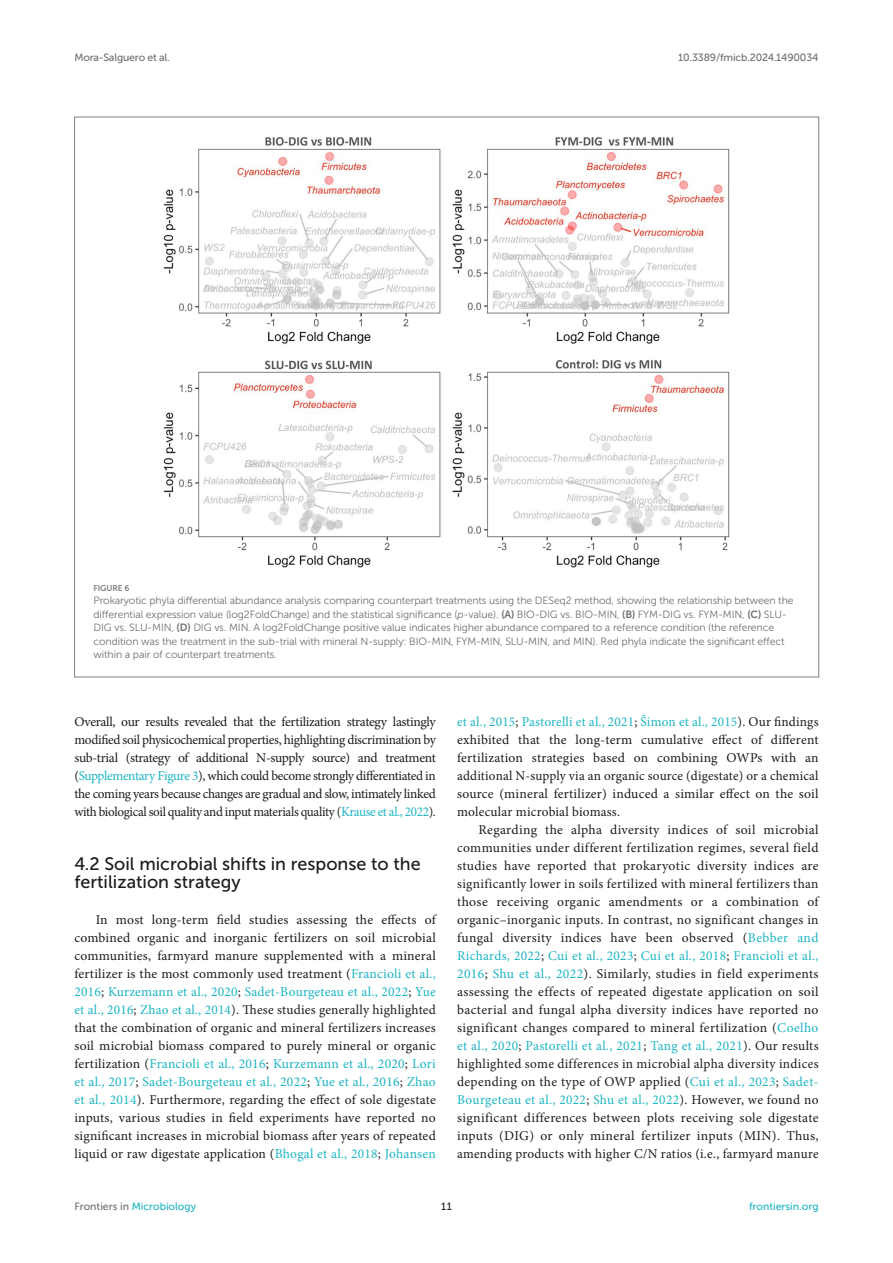
<style>
.page{position:relative;width:893px;height:1263px;background:#fff}
.page>*{position:absolute;margin:0;border:0;box-sizing:border-box;transform-origin:0 0}
.HEAD_2{font:18px/18px "Museo Sans 500";color:#1b1c1b}
.TEXT{font:13.5px/18px "Minion Pro";letter-spacing:.015em;color:#1b1c1b;text-align:justify}
.FIG_LEG{font:10.5px/13.5px "Museo Sans 300";letter-spacing:-.01em;color:#706f70}
.t1{font:10.5px "Museo Sans 500";letter-spacing:-.015em;color:#706f70}
.t2{font:10.5px "Museo Sans 500";color:#1db5c3}
.t3{font:10.5px "Museo Sans 500";color:#1b1c1b}
.FIG_HD{font:8.25px "Museo Sans 700";letter-spacing:-.01em;color:#7e7f7f}
.s1{font-style:italic}
.s2{font-family:"Museo Sans 700"}
.s3{color:#1db5c3}
.s4{color:#706f70}
</style>
<div class="page">
<img style="left:163px;top:137px;width:567px;height:431px">
<p class="t1" style="left:74px;top:51px;width:97px">Mora-Salguero et al.</p>
<p class="t1" style="left:678px;top:51px;width:142px">10.3389/fmicb.2024.1490034</p>
<p class="FIG_HD" style="left:94px;top:583px;width:37px">FIGURE 6</p>
<p class="FIG_LEG" style="left:94px;top:594px;width:702px">Prokaryotic phyla differential abundance analysis comparing counterpart treatments using the DESeq2 method, showing the relationship between the differential expression value (log2FoldChange) and the statistical significance (<span class="s1">p</span>-value). <span class="s2">(A)</span> BIO-DIG vs. BIO-MIN, <span class="s2">(B)</span> FYM-DIG vs. FYM-MIN, <span class="s2">(C)</span> SLU-DIG vs. SLU-MIN, <span class="s2">(D)</span> DIG vs. MIN. A log2FoldChange positive value indicates higher abundance compared to a reference condition (the reference condition was the treatment in the sub-trial with mineral N-supply: BIO-MIN, FYM-MIN, SLU-MIN, and MIN). Red phyla indicate the significant effect within a pair of counterpart treatments.</p>
<p class="TEXT" style="left:74px;top:713px;width:363px">Overall, our results revealed that the fertilization strategy lastingly modified soil physicochemical properties, highlighting discrimination by sub-trial (strategy of additional N-supply source) and treatment (<span class="s3">Supplementary Figure 3</span>), which could become strongly differentiated in the coming years because changes are gradual and slow, intimately linked with biological soil quality and input materials quality (<span class="s3">Krause et al., 2022</span>).</p>
<p class="HEAD_2" style="left:74px;top:855px;width:348px">4.2 Soil microbial shifts in response to the fertilization strategy</p>
<p class="TEXT" style="left:74px;top:911px;width:363px;text-indent:21px">In most long-term field studies assessing the effects of combined organic and inorganic fertilizers on soil microbial communities, farmyard manure supplemented with a mineral fertilizer is the most commonly used treatment (<span class="s3">Francioli et al., 2016</span>; <span class="s3">Kurzemann et al., 2020</span>; <span class="s3">Sadet-Bourgeteau et al., 2022</span>; <span class="s3">Yue et al., 2016</span>; <span class="s3">Zhao et al., 2014</span>). These studies generally highlighted that the combination of organic and mineral fertilizers increases soil microbial biomass compared to purely mineral or organic fertilization (<span class="s3">Francioli et al., 2016</span>; <span class="s3">Kurzemann et al., 2020</span>; <span class="s3">Lori et al., 2017</span>; <span class="s3">Sadet-Bourgeteau et al., 2022</span>; <span class="s3">Yue et al., 2016</span>; <span class="s3">Zhao et al., 2014</span>). Furthermore, regarding the effect of sole digestate inputs, various studies in field experiments have reported no significant increases in microbial biomass after years of repeated liquid or raw digestate application (<span class="s3">Bhogal et al., 2018</span>; <span class="s3">Johansen</span></p>
<p class="TEXT" style="left:457px;top:713px;width:363px"><span class="s3">et al., 2015</span>; <span class="s3">Pastorelli et al., 2021</span>; <span class="s3">Šimon et al., 2015</span>). Our findings exhibited that the long-term cumulative effect of different fertilization strategies based on combining OWPs with an additional N-supply via an organic source (digestate) or a chemical source (mineral fertilizer) induced a similar effect on the soil molecular microbial biomass.</p>
<p class="TEXT" style="left:457px;top:821px;width:363px;text-indent:21px">Regarding the alpha diversity indices of soil microbial communities under different fertilization regimes, several field studies have reported that prokaryotic diversity indices are significantly lower in soils fertilized with mineral fertilizers than those receiving organic amendments or a combination of organic–inorganic inputs. In contrast, no significant changes in fungal diversity indices have been observed (<span class="s3">Bebber and Richards, 2022</span>; <span class="s3">Cui et al., 2023</span>; <span class="s3">Cui et al., 2018</span>; <span class="s3">Francioli et al., 2016</span>; <span class="s3">Shu et al., 2022</span>). Similarly, studies in field experiments assessing the effects of repeated digestate application on soil bacterial and fungal alpha diversity indices have reported no significant changes compared to mineral fertilization (<span class="s3">Coelho et al., 2020</span>; <span class="s3">Pastorelli et al., 2021</span>; <span class="s3">Tang et al., 2021</span>). Our results highlighted some differences in microbial alpha diversity indices depending on the type of OWP applied (<span class="s3">Cui et al., 2023</span>; <span class="s3">Sadet-Bourgeteau et al., 2022</span>; <span class="s3">Shu et al., 2022</span>). However, we found no significant differences between plots receiving sole digestate inputs (DIG) or only mineral fertilizer inputs (MIN). Thus, amending products with higher C/N ratios (i.e., farmyard manure</p>
<p class="t2" style="left:74px;top:1200px;width:123px"><span class="s4">Frontiers in</span> Microbiology</p>
<p class="t3" style="left:441px;top:1200px;width:12px">11</p>
<p class="t2" style="left:749px;top:1200px;width:71px">frontiersin.org</p>
</div>
